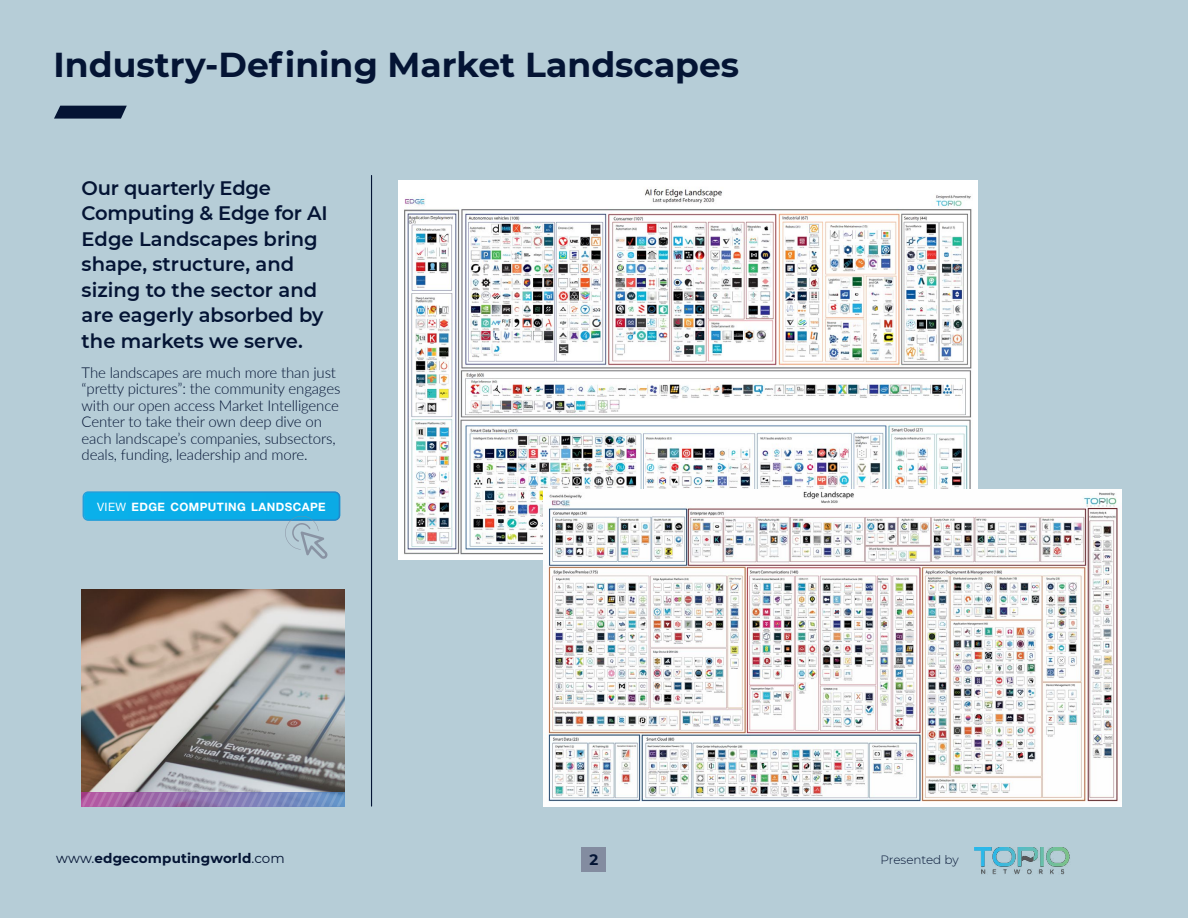
<style>
.page{position:relative;width:1188px;height:918px;background:#b6cdd7}
.page>*{position:absolute;margin:0;border:0;box-sizing:border-box;transform-origin:0 0}
.t1{font:700 34.5px "Montserrat";color:#041434}
.t2{font:600 19.5px/25.5px "Montserrat";color:#041434}
.t3{font:300 15px/16.5px "Lato";letter-spacing:-.01em;color:#041434}
.t4{font:700 15px "Montserrat";color:#041434}
.t5{font:700 13.5px "Montserrat";letter-spacing:.01em;color:#041434}
.t6{font:300 12px "Montserrat";color:#041434}
.t7{font:700 11.55px "Helvetica Neue LT Std";letter-spacing:.035em;color:#fff}
.s1{font-weight:400}
</style>
<div class="page">
<img style="left:974px;top:848px;width:96px;height:27px">
<div style="left:582px;top:847px;width:24px;height:25px;background:#838ca0"></div>
<svg style="left:54px;top:106px;width:73px;height:13px"></svg>
<img style="left:399px;top:181px;width:578px;height:379px">
<img style="left:543px;top:490px;width:579px;height:317px">
<img style="left:82px;top:590px;width:263px;height:203px">
<svg style="left:83px;top:793px;width:262px;height:14px;background:#8d79b3"></svg>
<hr style="left:371px;top:175px;width:1px;height:631px;background:#041434">
<div style="left:84px;top:492px;width:256px;height:28px;background:#0aade8;border-radius:5px"></div>
<div style="left:83px;top:491px;width:257px;height:30px;border:2px solid #fff;border-radius:5px"></div>
<svg style="left:285px;top:516px;width:43px;height:43px"></svg>
<p class="t1" style="left:54px;top:40px;width:687px">Industry-Defining Market Landscapes</p>
<p class="t2" style="left:82px;top:174px;width:248px">Our quarterly Edge<br>Computing &amp; Edge for AI<br>Edge Landscapes bring shape, structure, and sizing to the sector and are eagerly absorbed by the markets we serve.</p>
<p class="t3" style="left:82px;top:363px;width:260px">The landscapes are much more than just “pretty pictures”: the community engages with our open access Market Intelligence Center to take their own deep dive on each landscape’s companies, subsectors, deals, funding, leadership and more.</p>
<p class="t7" style="left:97px;top:500px;width:230px"><span class="s1">VIEW</span> EDGE COMPUTING LANDSCAPE</p>
<p class="t5" style="left:56px;top:849px;width:230px"><span class="s1">www.</span>edgecomputingworld<span class="s1">.com</span></p>
<p class="t4" style="left:590px;top:849px;width:10px">2</p>
<p class="t6" style="left:881px;top:851px;width:80px">Presented by</p>
</div>
